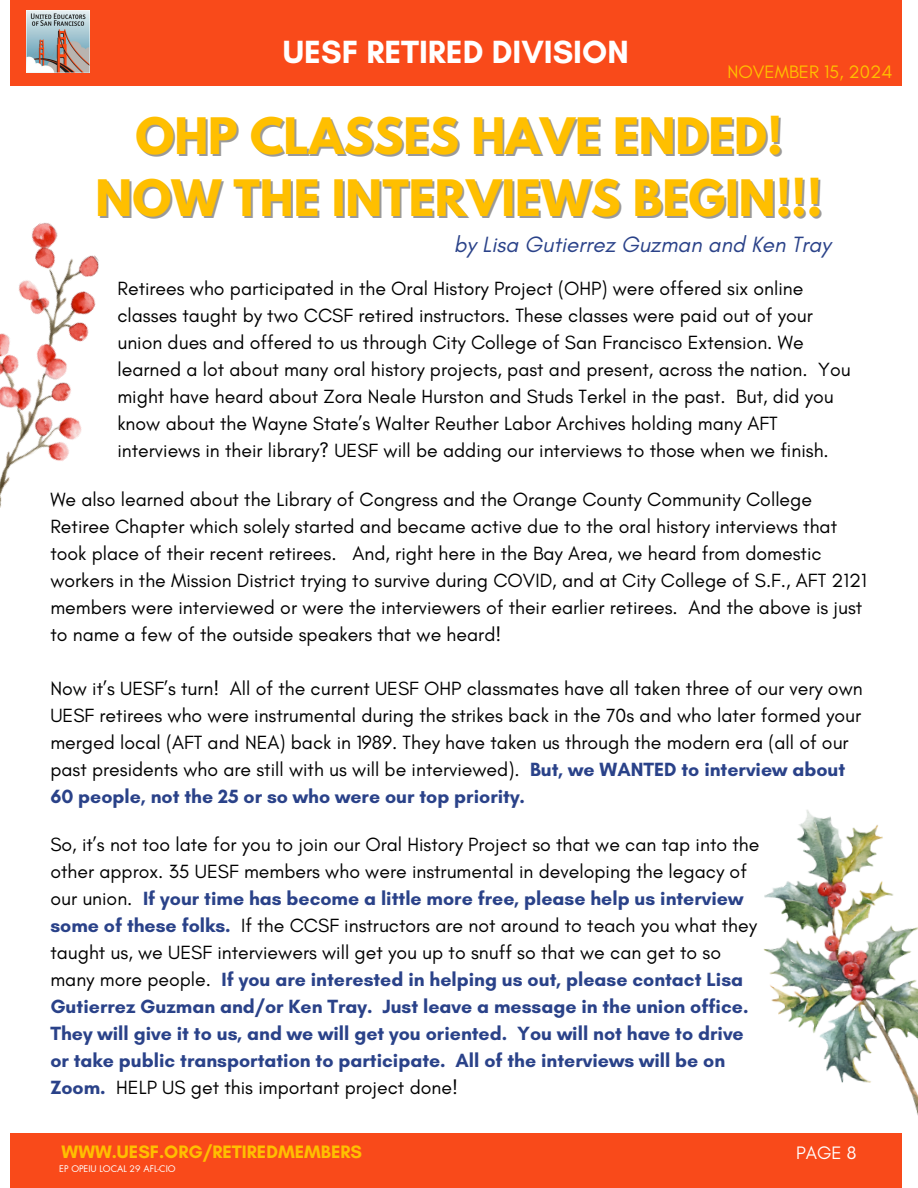
<style>
.page{position:relative;width:918px;height:1188px;background:#fff}
.page>*{position:absolute;margin:0;border:0;box-sizing:border-box;transform-origin:0 0}
.t1{font:700 44.55px "League Spartan";color:#ffbf00}
.t2{font:700 32.7px "Glacial Indifference";color:#fff}
.t3{font:italic 22.5px "Glacial Indifference";color:#2a4289}
.t4{font:19.5px/27px "Glacial Indifference";color:#000}
.t5{font:700 19.5px/27px "Glacial Indifference";color:#2a4289}
.t6{font:700 18.3px "Glacial Indifference";color:#ffbf00}
.t7{font:18.3px "Glacial Indifference";color:#ffbf00}
.t8{font:18.3px "Glacial Indifference";color:#fff}
.t9{font:9px "Futura LT Pro";color:#fff}
.s1{font-weight:700;color:#2a4289}
.s2{font-weight:400;color:#000}
</style>
<div class="page">
<div style="left:10px;top:0;width:892px;height:86px;background:#f94a1a"></div>
<div style="left:10px;top:1134px;width:892px;height:54px;background:#f94a1a"></div>
<img style="left:26px;top:11px;width:63px;height:62px">
<img style="left:0;top:222px;width:99px;height:286px">
<img style="left:763px;top:810px;width:155px;height:305px">
<h6 class="t2" style="left:283px;top:32px;width:347px">UESF RETIRED DIVISION</h6>
<p class="t7" style="left:727px;top:60px;width:167px">NOVEMBER 15, 2024</p>
<h6 class="t1" style="left:135px;top:114px;width:649px">OHP CLASSES HAVE ENDED!</h6>
<h6 class="t1" style="left:96px;top:176px;width:728px">NOW THE INTERVIEWS BEGIN!!!</h6>
<h4 class="t3" style="left:454px;top:231px;width:379px">by Lisa Gutierrez Guzman and Ken Tray</h4>
<h1 class="t4" style="left:117px;top:275px;width:735px">Retirees who participated in the Oral History Project (OHP) were offered six online classes taught by two CCSF retired instructors. These classes were paid out of your union dues and offered to us through City College of San Francisco Extension. We learned a lot about many oral history projects, past and present, across the nation. You might have heard about Zora Neale Hurston and Studs Terkel in the past. But, did you know about the Wayne State’s Walter Reuther Labor Archives holding many AFT interviews in their library? UESF will be adding our interviews to those when we finish.</h1>
<p class="t4" style="left:50px;top:485px;width:818px">We also learned about the Library of Congress and the Orange County Community College Retiree Chapter which solely started and became active due to the oral history interviews that took place of their recent retirees. And, right here in the Bay Area, we heard from domestic workers in the Mission District trying to survive during COVID, and at City College of S.F., AFT 2121 members were interviewed or were the interviewers of their earlier retirees. And the above is just to name a few of the outside speakers that we heard!</p>
<h5 class="t4" style="left:50px;top:674px;width:814px">Now it’s UESF’s turn! All of the current UESF OHP classmates have all taken three of our very own UESF retirees who were instrumental during the strikes back in the 70s and who later formed your merged local (AFT and NEA) back in 1989. They have taken us through the modern era (all of our past presidents who are still with us will be interviewed). <span class="s1">But, we WANTED to interview about 60 people, not the 25 or so who were our top priority.</span></h5>
<p class="t5" style="left:50px;top:831px;width:711px"><span class="s2">So, it’s not too late for you to join our Oral History Project so that we can tap into the other approx. 35 UESF members who were instrumental in developing the legacy of our union.</span> If your time has become a little more free, please help us interview some of these folks. <span class="s2">If the CCSF instructors are not around to teach you what they taught us, we UESF interviewers will get you up to snuff so that we can get to so many more people.</span> If you are interested in helping us out, please contact Lisa Gutierrez Guzman and/or Ken Tray. Just leave a message in the union office.<br>They will give it to us, and we will get you oriented. You will not have to drive or take public transportation to participate. All of the interviews will be on Zoom. <span class="s2">HELP US get this important project done!</span></p>
<h3 class="t6" style="left:62px;top:1141px;width:302px">WWW.UESF.ORG/RETIREDMEMBERS</h3>
<p class="t8" style="left:796px;top:1142px;width:62px">PAGE 8</p>
<h6 class="t9" style="left:59px;top:1165px;width:118px">EP OPEIU LOCAL 29 AFL-CIO</h6>
</div>
